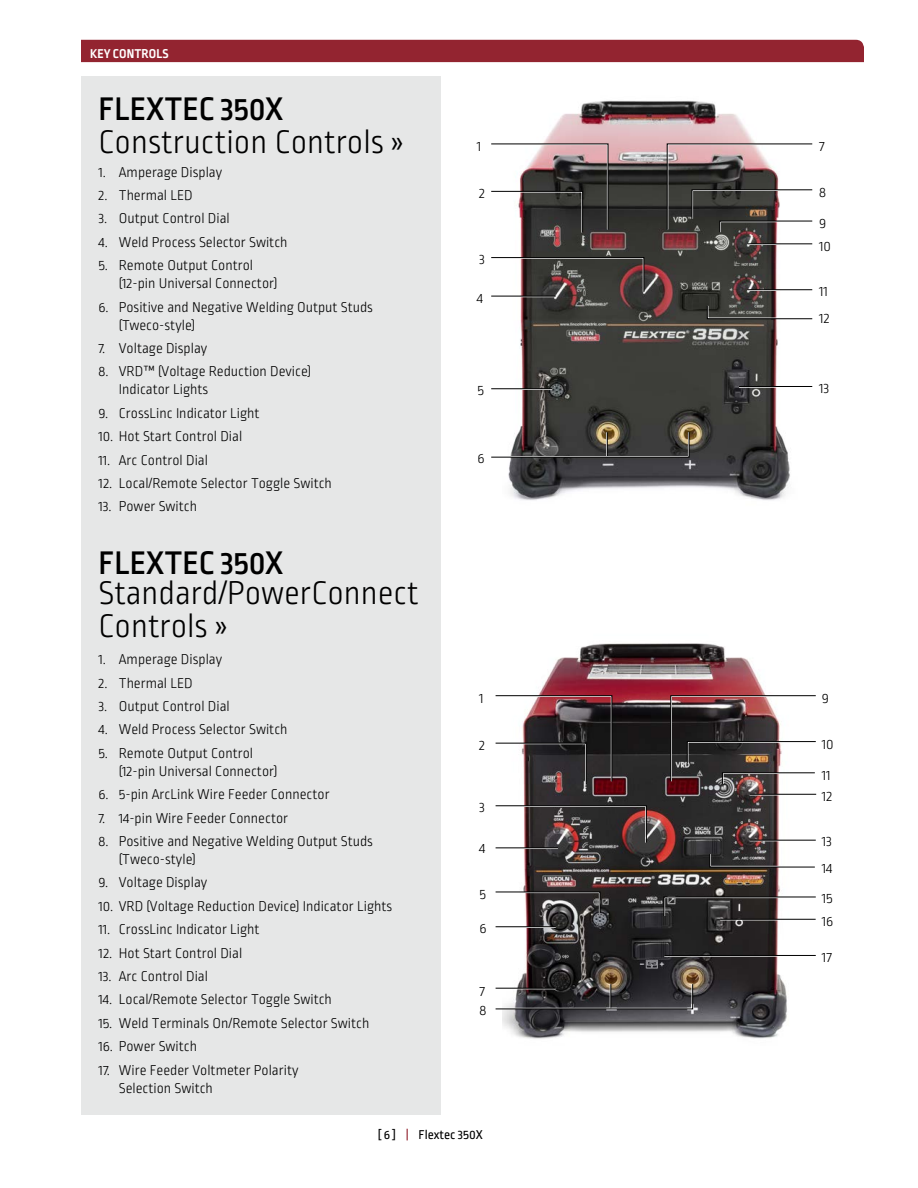
<style>
.page{position:relative;width:918px;height:1188px;background:#fff}
.page>*{position:absolute;margin:0;border:0;box-sizing:border-box;transform-origin:0 0}
.t1{font:300 34.5px/33px "Ropa Sans Pro";color:#000}
.t2{font:300 15px/18px "Ropa Sans Pro";color:#000}
.t3{font:13.5px "Ropa Sans Pro";color:#000}
.t4{font:700 13.5px "Ropa Sans Pro";letter-spacing:.01em;color:#fff}
.s1{font-weight:500}
.s2{color:#932430}
</style>
<div class="page">
<div style="left:81px;top:40px;width:783px;height:22px;background:#932430"></div>
<div style="left:81px;top:76px;width:360px;height:1039px;background:#e6e7e7"></div>
<img style="left:503px;top:100px;width:297px;height:400px">
<hr style="left:747px;top:244px;width:65px;height:1px;background:#fff">
<hr style="left:747px;top:290px;width:65px;height:1px;background:#fff">
<hr style="left:739px;top:387px;width:73px;height:1px;background:#fff">
<svg style="left:491px;top:143px;width:118px;height:90px"></svg>
<svg style="left:491px;top:257px;width:154px;height:36px"></svg>
<svg style="left:666px;top:143px;width:147px;height:90px"></svg>
<svg style="left:707px;top:305px;width:106px;height:14px"></svg>
<hr style="left:747px;top:243px;width:65px;height:1px;background:#000">
<hr style="left:747px;top:289px;width:65px;height:1px;background:#000">
<hr style="left:491px;top:296px;width:65px;height:1px;background:#000">
<hr style="left:739px;top:386px;width:73px;height:1px;background:#000">
<hr style="left:491px;top:389px;width:61px;height:1px;background:#fff">
<hr style="left:491px;top:388px;width:61px;height:1px;background:#000">
<svg style="left:491px;top:432px;width:199px;height:26px;background:#5d5a56"></svg>
<img style="left:503px;top:643px;width:297px;height:396px">
<hr style="left:750px;top:795px;width:66px;height:1px;background:#fff">
<hr style="left:495px;top:848px;width:63px;height:1px;background:#fff">
<hr style="left:720px;top:920px;width:96px;height:1px;background:#fff">
<hr style="left:664px;top:956px;width:152px;height:1px;background:#fff">
<svg style="left:495px;top:695px;width:118px;height:90px"></svg>
<svg style="left:495px;top:891px;width:106px;height:23px"></svg>
<svg style="left:495px;top:805px;width:152px;height:38px"></svg>
<hr style="left:750px;top:794px;width:66px;height:1px;background:#000">
<hr style="left:750px;top:840px;width:66px;height:1px;background:#000">
<hr style="left:496px;top:847px;width:62px;height:1px;background:#000">
<hr style="left:720px;top:919px;width:96px;height:1px;background:#000">
<hr style="left:664px;top:955px;width:152px;height:1px;background:#000">
<svg style="left:663px;top:896px;width:153px;height:21px"></svg>
<hr style="left:495px;top:927px;width:61px;height:1px;background:#fff">
<hr style="left:496px;top:926px;width:60px;height:1px;background:#000">
<svg style="left:495px;top:983px;width:198px;height:27px;background:#4d4b4d"></svg>
<svg style="left:670px;top:695px;width:146px;height:90px"></svg>
<svg style="left:709px;top:853px;width:106px;height:15px"></svg>
<p class="t4" style="left:90px;top:46px;width:80px">KEY CONTROLS</p>
<p class="t1" style="left:99px;top:94px;width:308px"><span class="s1">FLEXTEC 350X<br></span>Construction Controls »</p>
<p class="t2" style="left:99px;top:164px;width:125px">1. Amperage Display</p>
<p class="t2" style="left:99px;top:187px;width:96px">2. Thermal LED</p>
<p class="t2" style="left:99px;top:211px;width:133px">3. Output Control Dial</p>
<p class="t2" style="left:99px;top:234px;width:190px">4. Weld Process Selector Switch</p>
<p class="t2" style="left:119px;top:257px;width:160px;text-indent:-20px">5. Remote Output Control (12-pin Universal Connector)</p>
<p class="t2" style="left:119px;top:299px;width:256px;text-indent:-20px">6. Positive and Negative Welding Output Studs (Tweco-style)</p>
<p class="t2" style="left:99px;top:340px;width:110px">7. Voltage Display</p>
<p class="t2" style="left:119px;top:364px;width:194px;text-indent:-20px">8. VRD™ (Voltage Reduction Device)<br>Indicator Lights</p>
<p class="t2" style="left:99px;top:405px;width:163px">9. CrossLinc Indicator Light</p>
<p class="t2" style="left:99px;top:428px;width:145px">10. Hot Start Control Dial</p>
<p class="t2" style="left:99px;top:452px;width:111px">11. Arc Control Dial</p>
<p class="t2" style="left:99px;top:475px;width:235px">12. Local/Remote Selector Toggle Switch</p>
<p class="t2" style="left:99px;top:499px;width:100px">13. Power Switch</p>
<p class="t1" style="left:99px;top:550px;width:322px;line-height:30px"><span class="s1">FLEXTEC 350X<br></span>Standard/PowerConnect</p>
<p class="t1" style="left:99px;top:611px;width:132px">Controls »</p>
<p class="t2" style="left:99px;top:651px;width:125px">1. Amperage Display</p>
<p class="t2" style="left:99px;top:675px;width:96px">2. Thermal LED</p>
<p class="t2" style="left:99px;top:698px;width:133px">3. Output Control Dial</p>
<p class="t2" style="left:99px;top:722px;width:190px">4. Weld Process Selector Switch</p>
<p class="t2" style="left:119px;top:745px;width:160px;text-indent:-20px">5. Remote Output Control (12-pin Universal Connector)</p>
<p class="t2" style="left:99px;top:786px;width:233px">6. 5-pin ArcLink Wire Feeder Connector</p>
<p class="t2" style="left:99px;top:810px;width:191px">7. 14-pin Wire Feeder Connector</p>
<p class="t2" style="left:119px;top:833px;width:256px;text-indent:-20px">8. Positive and Negative Welding Output Studs (Tweco-style)</p>
<p class="t2" style="left:99px;top:875px;width:110px">9. Voltage Display</p>
<p class="t2" style="left:99px;top:898px;width:295px">10. VRD (Voltage Reduction Device) Indicator Lights</p>
<p class="t2" style="left:99px;top:921px;width:163px">11. CrossLinc Indicator Light</p>
<p class="t2" style="left:99px;top:945px;width:145px">12. Hot Start Control Dial</p>
<p class="t2" style="left:99px;top:968px;width:111px">13. Arc Control Dial</p>
<p class="t2" style="left:99px;top:991px;width:235px">14. Local/Remote Selector Toggle Switch</p>
<p class="t2" style="left:99px;top:1015px;width:272px">15. Weld Terminals On/Remote Selector Switch</p>
<p class="t2" style="left:99px;top:1038px;width:100px">16. Power Switch</p>
<p class="t2" style="left:119px;top:1062px;width:181px;text-indent:-20px">17. Wire Feeder Voltmeter Polarity<br>Selection Switch</p>
<p class="t2" style="left:477px;top:139px;width:6px">1</p>
<p class="t2" style="left:819px;top:139px;width:7px">7</p>
<p class="t2" style="left:819px;top:184px;width:8px">8</p>
<p class="t2" style="left:819px;top:215px;width:9px">9</p>
<p class="t2" style="left:479px;top:186px;width:7px">2</p>
<p class="t2" style="left:479px;top:251px;width:7px">3</p>
<p class="t2" style="left:477px;top:290px;width:8px">4</p>
<p class="t2" style="left:478px;top:382px;width:8px">5</p>
<p class="t2" style="left:478px;top:450px;width:9px">6</p>
<p class="t2" style="left:819px;top:238px;width:13px">10</p>
<p class="t2" style="left:819px;top:283px;width:10px">11</p>
<p class="t2" style="left:819px;top:310px;width:12px">12</p>
<p class="t2" style="left:819px;top:381px;width:12px">13</p>
<p class="t2" style="left:479px;top:690px;width:6px">1</p>
<p class="t2" style="left:822px;top:690px;width:9px">9</p>
<p class="t2" style="left:822px;top:736px;width:13px">10</p>
<p class="t2" style="left:479px;top:737px;width:7px">2</p>
<p class="t2" style="left:822px;top:767px;width:10px">11</p>
<p class="t2" style="left:479px;top:799px;width:7px">3</p>
<p class="t2" style="left:479px;top:840px;width:8px">4</p>
<p class="t2" style="left:480px;top:886px;width:8px">5</p>
<p class="t2" style="left:480px;top:920px;width:9px">6</p>
<p class="t2" style="left:480px;top:983px;width:7px">7</p>
<p class="t2" style="left:480px;top:1002px;width:8px">8</p>
<p class="t2" style="left:822px;top:788px;width:12px">12</p>
<p class="t2" style="left:822px;top:833px;width:12px">13</p>
<p class="t2" style="left:822px;top:860px;width:12px">14</p>
<p class="t2" style="left:822px;top:891px;width:12px">15</p>
<p class="t2" style="left:822px;top:913px;width:13px">16</p>
<p class="t2" style="left:822px;top:950px;width:12px">17</p>
<p class="t3" style="left:378px;top:1127px;width:106px">[ 6 ] <span class="s2">|</span> Flextec 350X</p>
</div>
